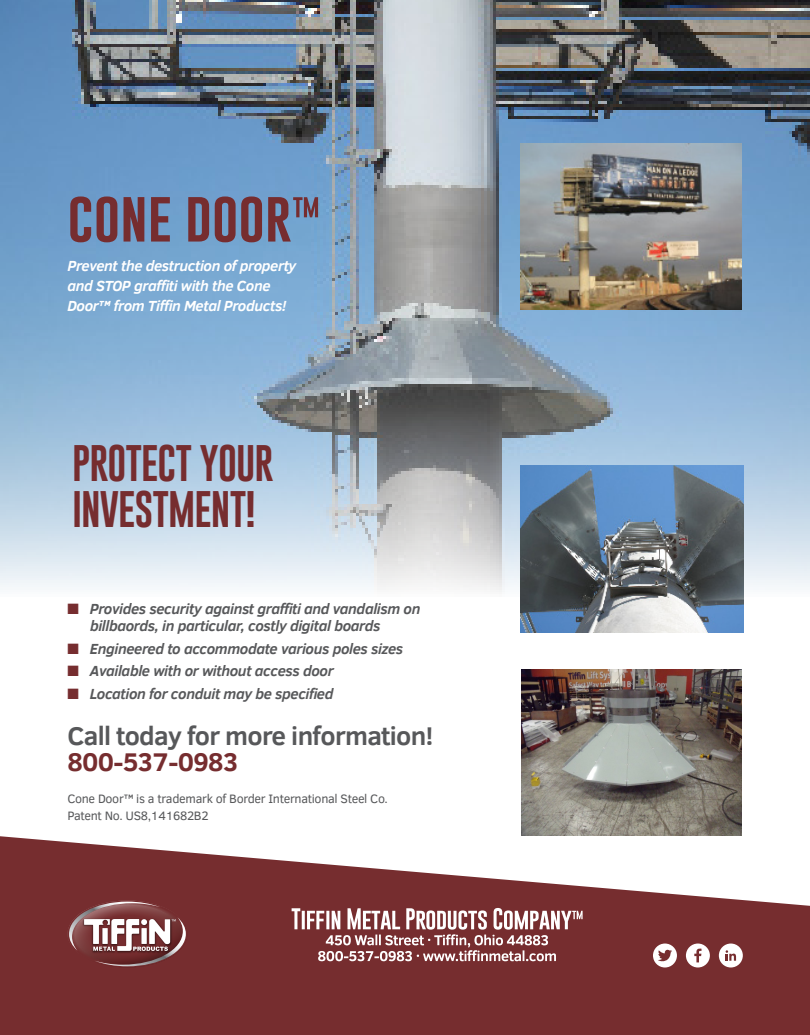
<style>
.page{position:relative;width:810px;height:1035px;background:#fff}
.page>*{position:absolute;margin:0;border:0;box-sizing:border-box;transform-origin:0 0}
.t1{font:52.5px "Gobold";color:#762d2f}
.t2{font:37.5px/46.2px "Gobold";letter-spacing:-.025em;color:#762d2f}
.t3{font:700 26.25px "Clear Sans";letter-spacing:-.025em;color:#57585a}
.t4{font:700 26.25px "Clear Sans";letter-spacing:-.025em;color:#762d2f}
.t5{font:italic 700 15px/17.5px "Clear Sans";letter-spacing:-.025em;color:#57585a}
.t6{font:italic 700 15px/20px "Clear Sans";letter-spacing:-.025em;color:#fff}
.t7{font:12.5px "Clear Sans";letter-spacing:-.025em;color:#57585a}
.s1{color:#762d2f}
</style>
<div class="page">
<img style="left:0;top:0;width:810px;height:596px">
<svg style="left:0;top:836px;width:810px;height:199px;fill:#762d2f"></svg>
<img style="left:521px;top:669px;width:221px;height:167px">
<svg style="left:292px;top:908px;width:291px;height:53px"></svg>
<div style="left:719px;top:944px;width:24px;height:24px;background:#fff;border-radius:50%"></div>
<div style="left:686px;top:944px;width:24px;height:24px;background:#fff;border-radius:50%"></div>
<div style="left:653px;top:944px;width:24px;height:24px;background:#fff;border-radius:50%"></div>
<svg style="left:658px;top:949px;width:14px;height:13px"></svg>
<svg style="left:694px;top:948px;width:8px;height:14px"></svg>
<svg style="left:726px;top:950px;width:10px;height:11px"></svg>
<svg style="left:68px;top:900px;width:119px;height:68px;background:#926062"></svg>
<img style="left:521px;top:144px;width:221px;height:165px">
<img style="left:521px;top:465px;width:222px;height:167px">
<p class="t1" style="left:68px;top:183px;width:254px">cone door™</p>
<p class="t6" style="left:68px;top:255px;width:230px">Prevent the destruction of property and STOP graffiti with the Cone<br>Door™ from Tiffin Metal Products!</p>
<p class="t2" style="left:72px;top:440px;width:203px">PROTECT YOUR<br>INVESTMENT!</p>
<p class="t5" style="left:90px;top:599px;width:332px;text-indent:-22px"><span class="s1">■</span> Provides security against graffiti and vandalism on billbaords, in particular, costly digital boards</p>
<p class="t5" style="left:68px;top:639px;width:337px"><span class="s1">■</span> Engineered to accommodate various poles sizes</p>
<p class="t5" style="left:68px;top:662px;width:268px"><span class="s1">■</span> Available with or without access door</p>
<p class="t5" style="left:68px;top:684px;width:268px"><span class="s1">■</span> Location for conduit may be specified</p>
<p class="t3" style="left:67px;top:717px;width:367px">Call today for more information!</p>
<p class="t4" style="left:67px;top:743px;width:173px">800-537-0983</p>
<p class="t7" style="left:67px;top:790px;width:322px">Cone Door™ is a trademark of Border International Steel Co.</p>
<p class="t7" style="left:67px;top:808px;width:143px">Patent No. US8,141682B2</p>
</div>
